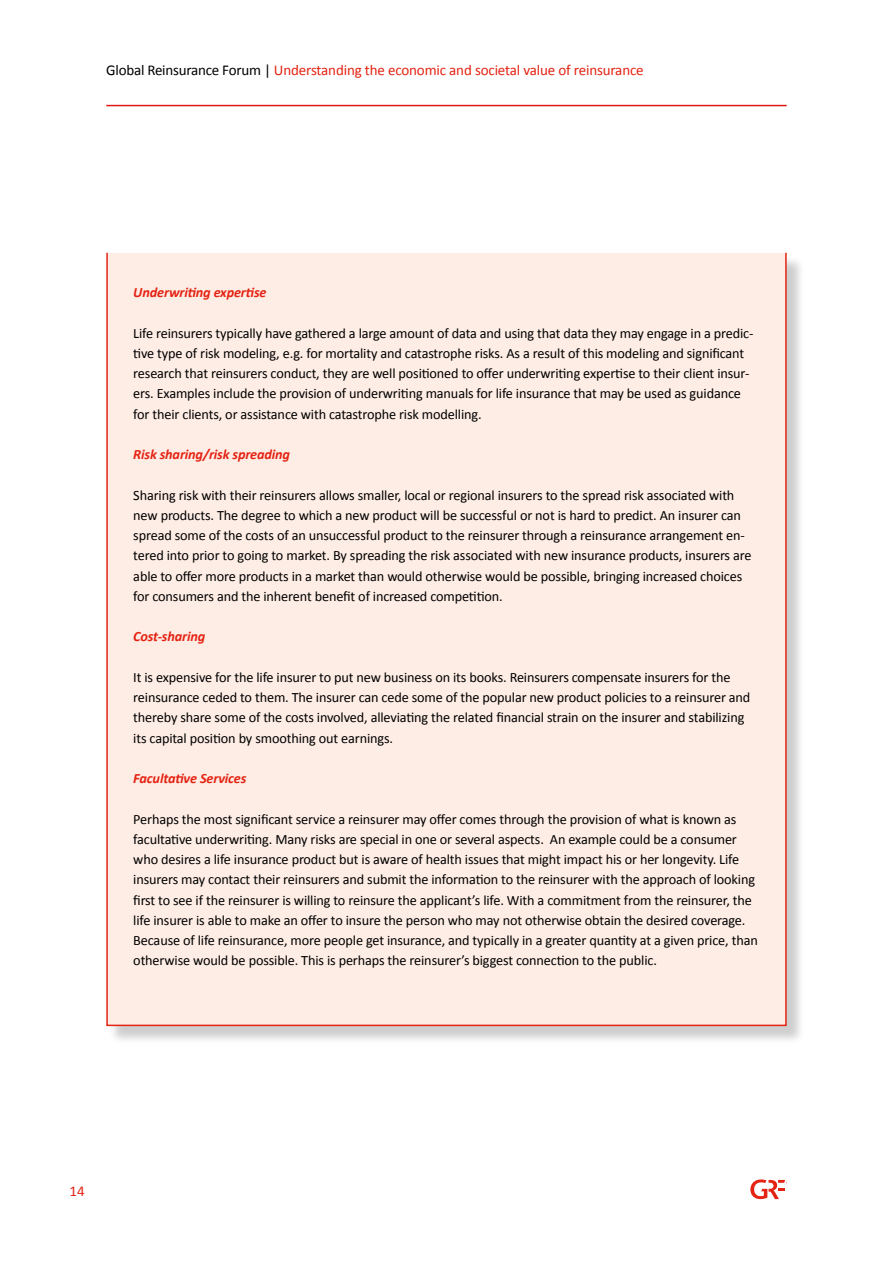
<style>
.page{position:relative;width:893px;height:1263px;background:#fff}
.page>*{position:absolute;margin:0;border:0;box-sizing:border-box;transform-origin:0 0}
.t1{font:15px "Calibri";letter-spacing:-.01em;color:#e42313}
.t2{font:14.25px/20.2px "Calibri";letter-spacing:-.01em;color:#000}
.t3{font:italic 700 14.25px "Calibri";letter-spacing:-.01em;color:#e42313}
.s1{color:#000}
</style>
<div class="page">
<hr style="left:106px;top:105px;width:681px;height:1px;background:#dc1915">
<svg style="left:750px;top:1179px;width:37px;height:20px"></svg>
<div style="left:109px;top:255px;width:696px;height:789px;background:#000;opacity:.2"></div>
<div style="left:107px;top:253px;width:679px;height:772px;background:#feede5"></div>
<p class="t1" style="left:106px;top:60px;width:539px"><span class="s1">Global Reinsurance Forum |</span> Understanding the economic and societal value of reinsurance</p>
<p class="t3" style="left:133px;top:283px;width:135px">Underwriting expertise</p>
<p class="t2" style="left:133px;top:323px;width:622px">Life reinsurers typically have gathered a large amount of data and using that data they may engage in a predic&shy;tive type of risk modeling, e.g. for mortality and catastrophe risks. As a result of this modeling and significant research that reinsurers conduct, they are well positioned to offer underwriting expertise to their client insur&shy;ers. Examples include the provision of underwriting manuals for life insurance that may be used as guidance for their clients, or assistance with catastrophe risk modelling.</p>
<p class="t3" style="left:133px;top:445px;width:158px">Risk sharing/risk spreading</p>
<p class="t2" style="left:133px;top:485px;width:620px">Sharing risk with their reinsurers allows smaller, local or regional insurers to the spread risk associated with new products. The degree to which a new product will be successful or not is hard to predict. An insurer can spread some of the costs of an unsuccessful product to the reinsurer through a reinsurance arrangement en&shy;tered into prior to going to market. By spreading the risk associated with new insurance products, insurers are able to offer more products in a market than would otherwise would be possible, bringing increased choices for consumers and the inherent benefit of increased competition.</p>
<p class="t3" style="left:133px;top:627px;width:73px">Cost-sharing</p>
<p class="t2" style="left:133px;top:667px;width:619px">It is expensive for the life insurer to put new business on its books. Reinsurers compensate insurers for the reinsurance ceded to them. The insurer can cede some of the popular new product policies to a reinsurer and thereby share some of the costs involved, alleviating the related financial strain on the insurer and stabilizing its capital position by smoothing out earnings.</p>
<p class="t3" style="left:133px;top:769px;width:115px">Facultative Services</p>
<p class="t2" style="left:133px;top:809px;width:626px">Perhaps the most significant service a reinsurer may offer comes through the provision of what is known as facultative underwriting. Many risks are special in one or several aspects. An example could be a consumer who desires a life insurance product but is aware of health issues that might impact his or her longevity. Life insurers may contact their reinsurers and submit the information to the reinsurer with the approach of looking first to see if the reinsurer is willing to reinsure the applicant’s life. With a commitment from the reinsurer, the life insurer is able to make an offer to insure the person who may not otherwise obtain the desired coverage.<br>Because of life reinsurance, more people get insurance, and typically in a greater quantity at a given price, than otherwise would be possible. This is perhaps the reinsurer’s biggest connection to the public.</p>
<p class="t1" style="left:70px;top:1181px;width:17px">14</p>
</div>
